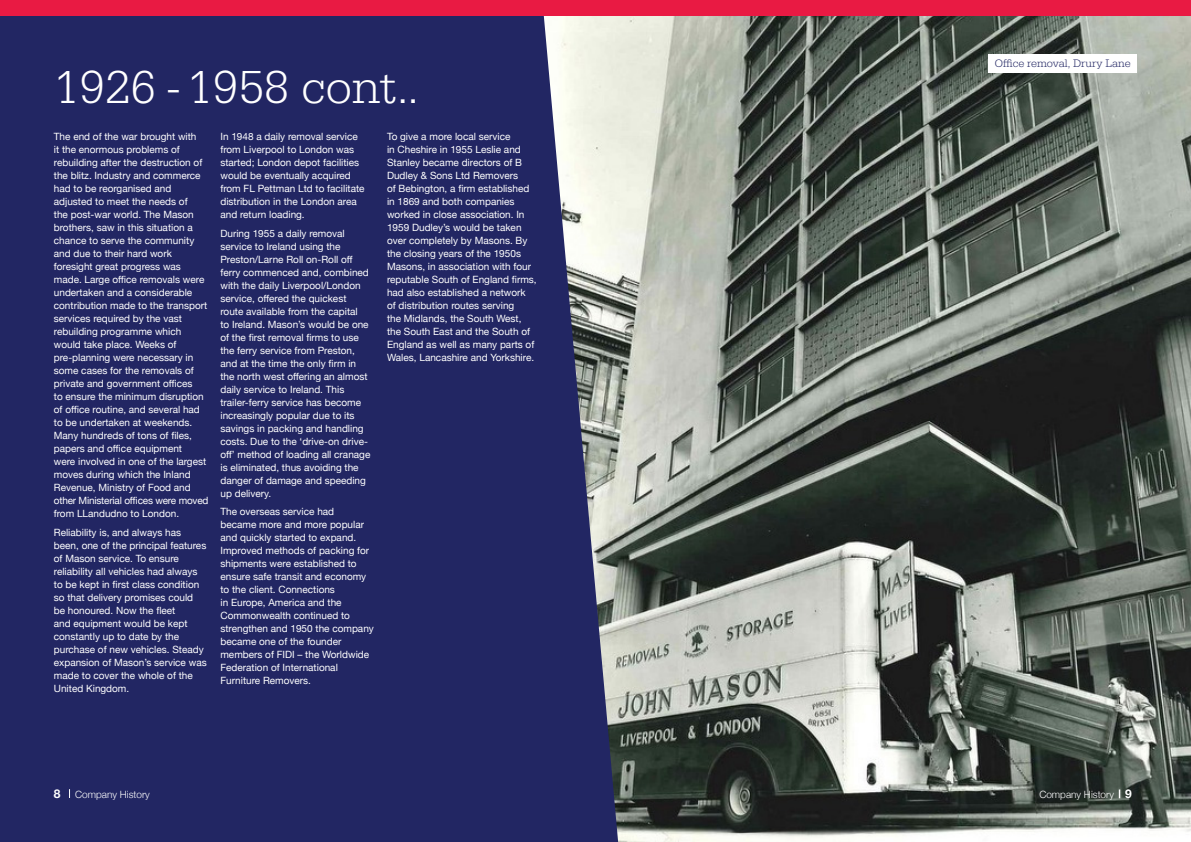
<style>
.page{position:relative;width:1191px;height:842px;background:#fff}
.page>*{position:absolute;margin:0;border:0;box-sizing:border-box;transform-origin:0 0}
.t1{font:300 48px "Serifa";color:#fff}
.t2{font:700 12px "Helvetica Neue";color:#fff}
.t3{font:300 11.2px "Serifa";color:#222663}
.Body_copy{font:10px/13px "Helvetica Neue";color:#fff}
.t4{font:300 10px "Helvetica Neue";color:#fff}
</style>
<div class="page">
<div style="left:0;top:16px;width:1191px;height:826px;background:#222663"></div>
<img style="left:542px;top:15px;width:649px;height:827px">
<svg style="left:1118px;top:789px;width:2px;height:9px"></svg>
<div style="left:0;top:0;width:1191px;height:15px;background:#e91a43"></div>
<div style="left:988px;top:54px;width:149px;height:18px;background:#fff"></div>
<p class="t1" style="left:54px;top:60px;width:366px">1926 - 1958 cont..</p>
<p class="Body_copy" style="left:54px;top:130px;width:156px">The end of the war brought with<br>it the enormous problems of rebuilding after the destruction of the blitz. Industry and commerce had to be reorganised and adjusted to meet the needs of<br>the post-war world. The Mason brothers, saw in this situation a chance to serve the community and due to their hard work foresight great progress was made. Large office removals were undertaken and a considerable contribution made to the transport services required by the vast rebuilding programme which would take place. Weeks of pre-planning were necessary in some cases for the removals of private and government offices<br>to ensure the minimum disruption of office routine, and several had to be undertaken at weekends.<br>Many hundreds of tons of files, papers and office equipment<br>were involved in one of the largest moves during which the Inland<br>Revenue, Ministry of Food and other Ministerial offices were moved from LLandudno to London.</p>
<p class="Body_copy" style="left:54px;top:526px;width:154px">Reliability is, and always has been, one of the principal features of Mason service. To ensure reliability all vehicles had always to be kept in first class condition so that delivery promises could be honoured. Now the fleet<br>and equipment would be kept constantly up to date by the purchase of new vehicles. Steady expansion of Mason’s service was made to cover the whole of the<br>United Kingdom.</p>
<p class="Body_copy" style="left:220px;top:130px;width:146px">In 1948 a daily removal service from Liverpool to London was started; London depot facilities would be eventually acquired from FL Pettman Ltd to facilitate distribution in the London area and return loading.</p>
<p class="Body_copy" style="left:220px;top:227px;width:151px">During 1955 a daily removal service to Ireland using the<br>Preston/Larne Roll on-Roll off ferry commenced and, combined with the daily Liverpool/London service, offered the quickest route available from the capital<br>to Ireland. Mason’s would be one of the first removal firms to use the ferry service from Preston, and at the time the only firm in the north west offering an almost daily service to Ireland. This trailer-ferry service has become increasingly popular due to its savings in packing and handling costs. Due to the ‘drive-on drive&shy;off’ method of loading all cranage is eliminated, thus avoiding the danger of damage and speeding up delivery.</p>
<p class="Body_copy" style="left:220px;top:506px;width:155px">The overseas service had<br>became more and more popular and quickly started to expand.<br>Improved methods of packing for shipments were established to ensure safe transit and economy to the client. Connections<br>in Europe, America and the<br>Commonwealth continued to strengthen and 1950 the company became one of the founder members of FIDI – the Worldwide<br>Federation of International<br>Furniture Removers.</p>
<p class="Body_copy" style="left:387px;top:130px;width:151px">To give a more local service<br>in Cheshire in 1955 Leslie and<br>Stanley became directors of B<br>Dudley &amp; Sons Ltd Removers<br>of Bebington, a firm established in 1869 and both companies worked in close association. In<br>1959 Dudley’s would be taken over completely by Masons. By the closing years of the 1950s<br>Masons, in association with four reputable South of England firms, had also established a network of distribution routes serving<br>the Midlands, the South West, the South East and the South of<br>England as well as many parts of<br>Wales, Lancashire and Yorkshire.</p>
<p class="t3" style="left:995px;top:57px;width:137px">Office removal, Drury Lane</p>
<p class="t2" style="left:54px;top:784px;width:8px">8</p>
<p class="t4" style="left:75px;top:786px;width:76px">Company History</p>
<p class="t4" style="left:1039px;top:786px;width:76px">Company History</p>
<p class="t2" style="left:1125px;top:785px;width:8px">9</p>
</div>
